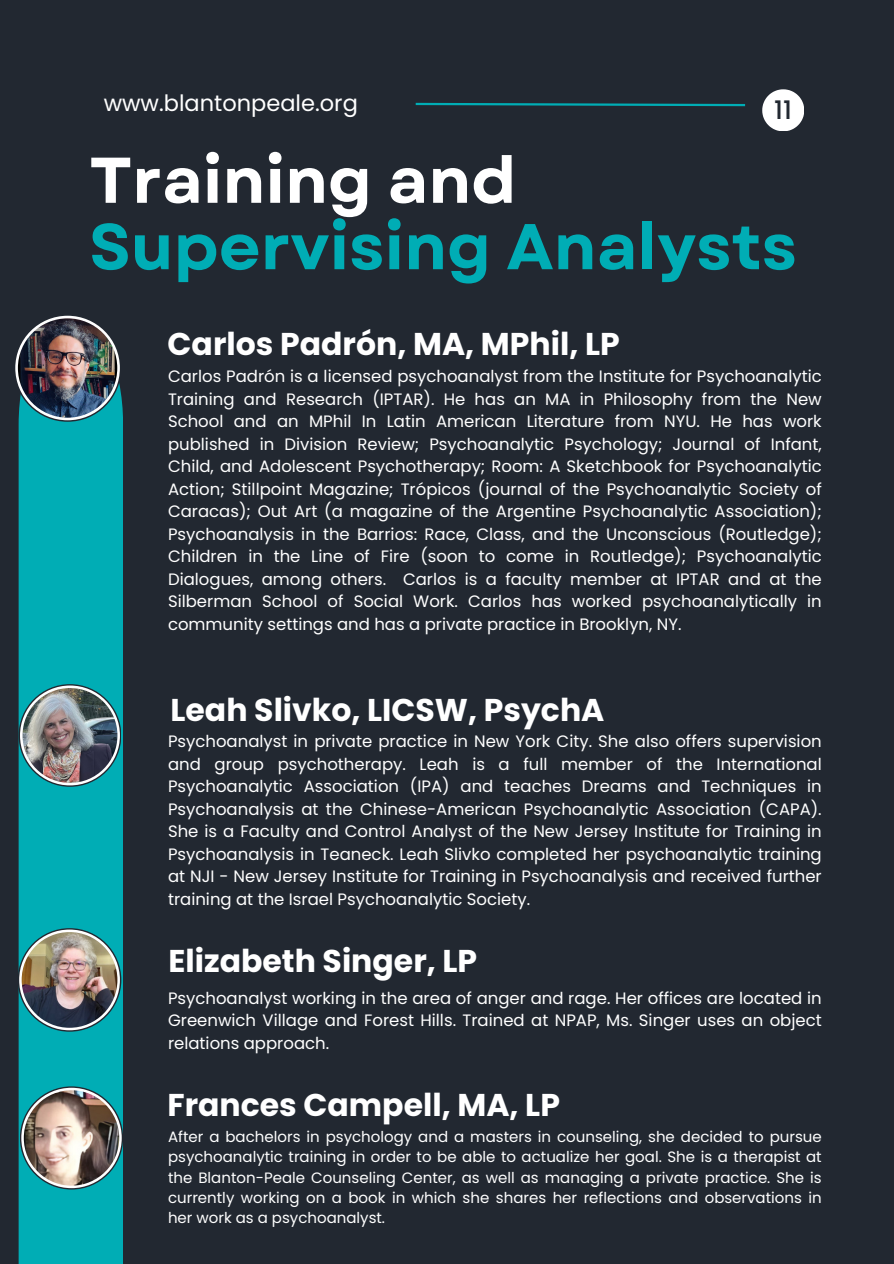
<style>
.page{position:relative;width:894px;height:1264px;background:#fff}
.page>*{position:absolute;margin:0;border:0;box-sizing:border-box;transform-origin:0 0}
.t1{font:700 64.5px/66.3px "Garet";color:#00adb5}
.t2{font:700 31.5px "Poppins";color:#fff}
.t3{font:500 25.5px "Poppins";color:#222831}
.t4{font:22.5px "Poppins";color:#fff}
.t5{font:16.5px/22.5px "Poppins";color:#fff;text-align:justify}
.t6{font:15px/20.2px "Poppins";color:#fff;text-align:justify}
.s1{color:#fff}
</style>
<div class="page">
<div style="left:0;top:0;width:893px;height:1263px;background:#222831"></div>
<div style="left:19px;top:383px;width:104px;height:880px;background:#00adb5"></div>
<svg style="left:14px;top:314px;width:107px;height:108px"></svg>
<svg style="left:15px;top:316px;width:105px;height:104px"></svg>
<img style="left:18px;top:318px;width:99px;height:99px;border-radius:50%">
<svg style="left:19px;top:684px;width:102px;height:102px"></svg>
<svg style="left:20px;top:685px;width:100px;height:100px"></svg>
<img style="left:22px;top:688px;width:95px;height:94px;border-radius:50%">
<svg style="left:18px;top:928px;width:103px;height:103px"></svg>
<svg style="left:19px;top:929px;width:101px;height:101px"></svg>
<img style="left:22px;top:932px;width:95px;height:95px;border-radius:50%">
<svg style="left:415px;top:102px;width:331px;height:5px"></svg>
<svg style="left:762px;top:89px;width:41px;height:42px"></svg>
<svg style="left:20px;top:1086px;width:103px;height:103px"></svg>
<svg style="left:21px;top:1087px;width:101px;height:101px"></svg>
<img style="left:24px;top:1090px;width:95px;height:95px;border-radius:50%">
<p class="t4" style="left:104px;top:87px;width:256px">www.blantonpeale.org</p>
<h2 class="t3" style="left:774px;top:92px;width:19px">11</h2>
<p class="t1" style="left:89px;top:147px;width:709px"><span class="s1">Training and<br></span>Supervising Analysts</p>
<h3 class="t2" style="left:167px;top:322px;width:453px">Carlos Padrón, MA, MPhil, LP</h3>
<p class="t5" style="left:168px;top:365px;width:655px">Carlos Padrón is a licensed psychoanalyst from the Institute for Psychoanalytic Training and Research (IPTAR). He has an MA in Philosophy from the New School and an MPhil In Latin American Literature from NYU. He has work published in Division Review; Psychoanalytic Psychology; Journal of Infant, Child, and Adolescent Psychotherapy; Room: A Sketchbook for Psychoanalytic Action; Stillpoint Magazine; Trópicos (journal of the Psychoanalytic Society of Caracas); Out Art (a magazine of the Argentine Psychoanalytic Association); Psychoanalysis in the Barrios: Race, Class, and the Unconscious (Routledge); Children in the Line of Fire (soon to come in Routledge); Psychoanalytic Dialogues, among others. Carlos is a faculty member at IPTAR and at the Silberman School of Social Work. Carlos has worked psychoanalytically in community settings and has a private practice in Brooklyn, NY.</p>
<p class="t2" style="left:170px;top:687px;width:435px">Leah Slivko, LICSW, PsychA</p>
<h1 class="t5" style="left:168px;top:730px;width:655px">Psychoanalyst in private practice in New York City. She also offers supervision and group psychotherapy. Leah is a full member of the International Psychoanalytic Association (IPA) and teaches Dreams and Techniques in Psychoanalysis at the Chinese-American Psychoanalytic Association (CAPA).<br>She is a Faculty and Control Analyst of the New Jersey Institute for Training in Psychoanalysis in Teaneck. Leah Slivko completed her psychoanalytic training at NJI - New Jersey Institute for Training in Psychoanalysis and received further training at the Israel Psychoanalytic Society.</h1>
<p class="t2" style="left:168px;top:938px;width:310px">Elizabeth Singer, LP</p>
<p class="t5" style="left:168px;top:986px;width:655px">Psychoanalyst working in the area of anger and rage. Her offices are located in Greenwich Village and Forest Hills. Trained at NPAP, Ms. Singer uses an object relations approach.</p>
<h2 class="t2" style="left:167px;top:1082px;width:394px">Frances Campell, MA, LP</h2>
<p class="t6" style="left:168px;top:1126px;width:655px">After a bachelors in psychology and a masters in counseling, she decided to pursue psychoanalytic training in order to be able to actualize her goal. She is a therapist at the Blanton-Peale Counseling Center, as well as managing a private practice. She is currently working on a book in which she shares her reflections and observations in her work as a psychoanalyst.</p>
</div>
